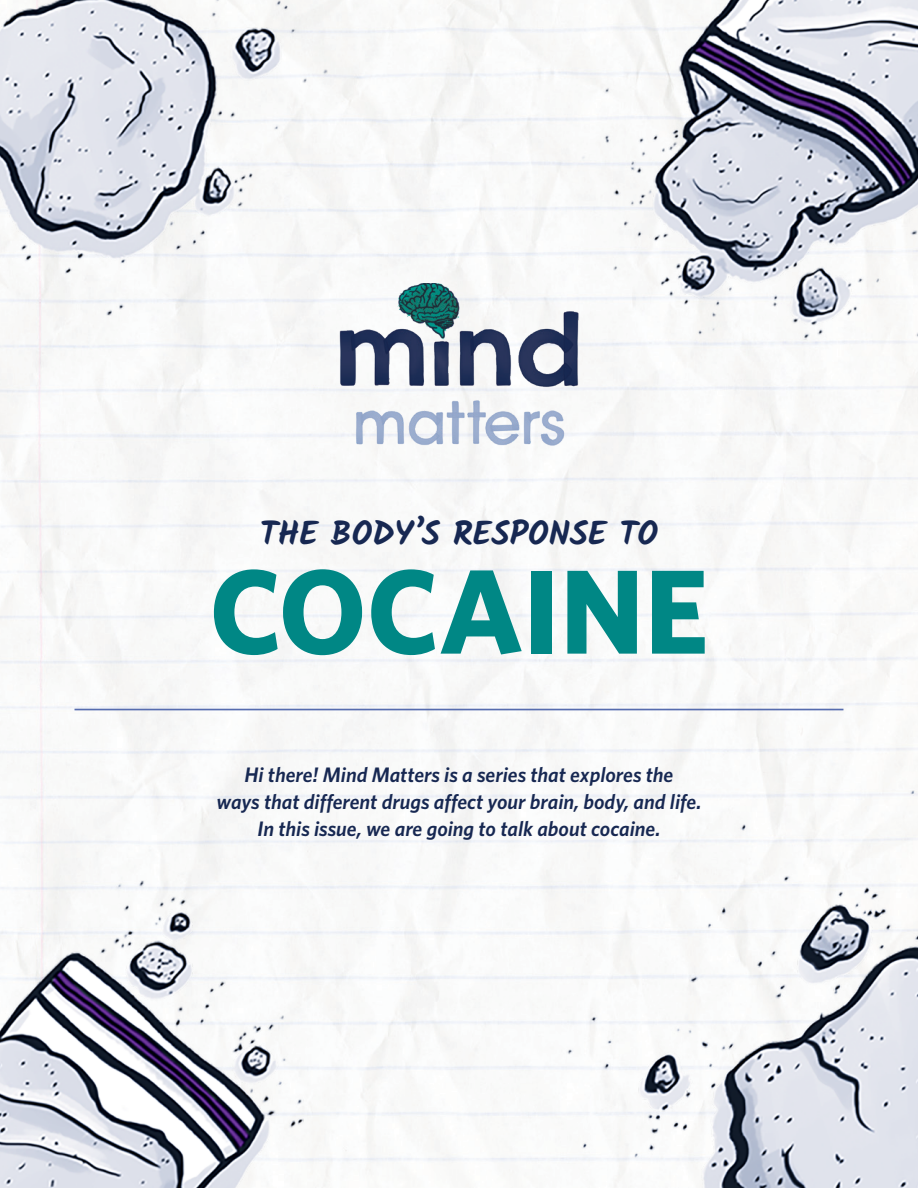
<style>
.page{position:relative;width:918px;height:1188px;background:#fff}
.page>*{position:absolute;margin:0;border:0;box-sizing:border-box;transform-origin:0 0}
.t1{font:700 120px "Whitney";color:#008785}
.t2{font:700 33.3px "Kalam";color:#172852}
.t3{font:italic 600 21px/27px "Whitney";color:#172852;text-align:center}
</style>
<div class="page">
<img style="left:0;top:0;width:918px;height:1188px">
<hr style="left:75px;top:709px;width:768px;height:1px;background:#566caf">
<img style="left:338px;top:284px;width:242px;height:163px">
<p class="t2" style="left:260px;top:514px;width:400px">THE BODY’S RESPONSE TO</p>
<p class="t1" style="left:209px;top:539px;width:501px">COCAINE</p>
<p class="t3" style="left:217px;top:761px;width:486px">Hi there! Mind Matters is a series that explores the<br>ways that different drugs affect your brain, body, and life.<br>In this issue, we are going to talk about cocaine.</p>
</div>
